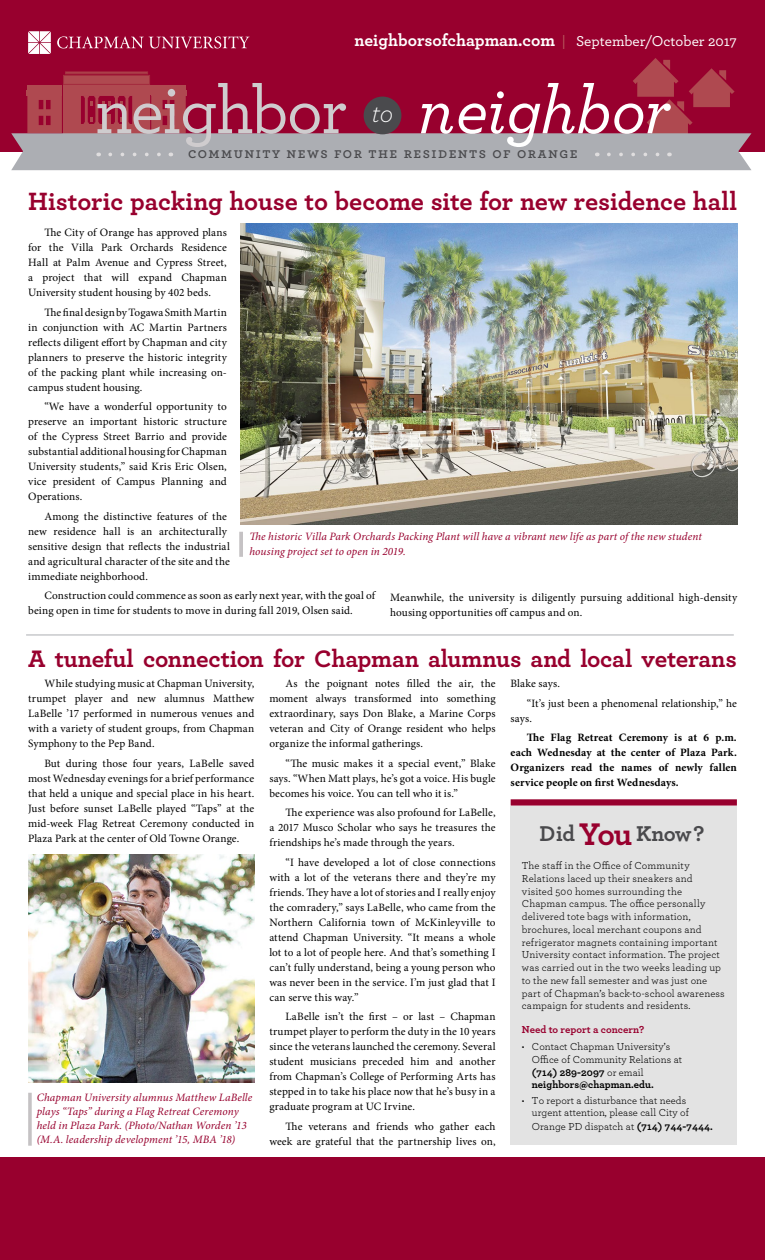
<style>
.page{position:relative;width:765px;height:1260px;background:#fff}
.page>*{position:absolute;margin:0;border:0;box-sizing:border-box;transform-origin:0 0}
.t1{font:500 68.75px "Archer Pro";letter-spacing:-.025em;color:#cfccce}
.t2{font:italic 500 68.75px "Archer Pro";letter-spacing:-.005em;color:#fff}
.t3{font:italic 300 27.5px "Archer Pro";color:#fff}
.t4{font:700 26.25px "Archer Pro";letter-spacing:-.005em;color:#98002e}
.t5{font:700 25px "Archer Pro";letter-spacing:-.01em;color:#98002e}
.t6{font:700 22.5px "Archer Pro";letter-spacing:-.015em;color:#4a4a4d}
.t7{font:700 17.5px "Archer Pro";color:#fff}
.t8{font:600 15px "Archer Pro";letter-spacing:.1em;color:#4a4a4d}
.t9{font:11.25px/15px "Minion Pro";letter-spacing:.005em;color:#000;text-align:justify}
.t10{font:italic 11.25px/14.1px "Minion Pro";letter-spacing:.01em;color:#98002e}
.t11{font:700 11.25px/15px "Minion Pro";letter-spacing:.01em;color:#000;text-align:justify}
.t12{font:10.62px/12.8px "Archer Pro";letter-spacing:.01em;color:#000}
.t13{font:700 10.62px "Archer Pro";color:#98002e}
.s1{font-weight:500;font-size:15px;color:#b95d60}
.s2{font-weight:500;font-size:15px}
.s3{font-size:32.88px;color:#98002e}
.s4{font-weight:700}
</style>
<div class="page">
<div style="left:0;top:0;width:765px;height:152px;background:#98002e"></div>
<div style="left:0;top:1158px;width:765px;height:102px;background:#98002e"></div>
<svg style="left:11px;top:31px;width:741px;height:139px"></svg>
<div style="left:364px;top:97px;width:37px;height:37px;background:#4a4a4d;border-radius:50%"></div>
<hr style="left:26px;top:635px;width:708px;height:1px;background:#acaeb3">
<img style="left:241px;top:223px;width:496px;height:301px">
<svg style="left:239px;top:532px;width:4px;height:25px"></svg>
<hr style="left:28px;top:1093px;width:4px;height:53px;background:#cfcdce">
<img style="left:28px;top:854px;width:227px;height:229px">
<div style="left:511px;top:806px;width:226px;height:338px;background:#e3e3e3"></div>
<div style="left:511px;top:799px;width:226px;height:7px;background:#98002e"></div>
<h3 class="t7" style="left:355px;top:27px;width:384px">neighborsofchapman.com <span class="s1">|</span> <span class="s2">September/October 2017</span></h3>
<h1 class="t1" style="left:95px;top:61px;width:254px">neighbor</h1>
<h2 class="t3" style="left:372px;top:94px;width:23px">to</h2>
<h1 class="t2" style="left:418px;top:60px;width:254px">neighbor</h1>
<h3 class="t8" style="left:188px;top:141px;width:391px">community news for the residents of orange</h3>
<h3 class="t4" style="left:28px;top:181px;width:711px">Historic packing house to become site for new residence hall</h3>
<p class="t9" style="left:28px;top:225px;width:200px;text-indent:16px">The City of Orange has approved plans for the Villa Park Orchards Residence Hall at Palm Avenue and Cypress Street, a project that will expand Chapman University student housing by 402 beds.</p>
<p class="t9" style="left:28px;top:305px;width:200px;text-indent:16px">The final design by Togawa Smith Martin in conjunction with AC Martin Partners reflects diligent effort by Chapman and city planners to preserve the historic integrity of the packing plant while increasing on&shy;campus student housing.</p>
<p class="t9" style="left:28px;top:399px;width:200px;text-indent:16px">“We have a wonderful opportunity to preserve an important historic structure of the Cypress Street Barrio and provide substantial additional housing for Chapman University students,” said Kris Eric Olsen, vice president of Campus Planning and Operations.</p>
<p class="t9" style="left:28px;top:509px;width:203px;text-align:left;text-indent:16px">Among the distinctive features of the new residence hall is an architecturally sensitive design that reflects the industrial and agricultural character of the site and the immediate neighborhood.</p>
<p class="t9" style="left:28px;top:588px;width:348px;text-indent:16px">Construction could commence as soon as early next year, with the goal of being open in time for students to move in during fall 2019, Olsen said.</p>
<p class="t9" style="left:390px;top:590px;width:349px">Meanwhile, the university is diligently pursuing additional high-density housing opportunities off campus and on.</p>
<p class="t10" style="left:249px;top:529px;width:454px;line-height:15px">The historic Villa Park Orchards Packing Plant will have a vibrant new life as part of the new student housing project set to open in 2019.</p>
<h3 class="t5" style="left:28px;top:639px;width:710px">A tuneful connection for Chapman alumnus and local veterans</h3>
<p class="t9" style="left:28px;top:676px;width:228px;text-indent:16px">While studying music at Chapman University, trumpet player and new alumnus Matthew LaBelle ’17 performed in numerous venues and with a variety of student groups, from Chapman Symphony to the Pep Band.</p>
<p class="t9" style="left:28px;top:756px;width:228px;text-indent:16px">But during those four years, LaBelle saved most Wednesday evenings for a brief performance that held a unique and special place in his heart.<br>Just before sunset LaBelle played “Taps” at the mid-week Flag Retreat Ceremony conducted in Plaza Park at the center of Old Towne Orange.</p>
<p class="t9" style="left:527px;top:674px;width:211px;line-height:19.5px;text-indent:-16px">Blake says.<br>“It’s just been a phenomenal relationship,” he</p>
<p class="t9" style="left:511px;top:711px;width:23px">says.</p>
<p class="t11" style="left:511px;top:730px;width:228px;text-indent:16px">The Flag Retreat Ceremony is at 6 p.m. each Wednesday at the center of Plaza Park.<br>Organizers read the names of newly fallen service people on first Wednesdays.</p>
<p class="t9" style="left:269px;top:676px;width:228px;text-indent:16px">As the poignant notes filled the air, the moment always transformed into something extraordinary, says Don Blake, a Marine Corps veteran and City of Orange resident who helps organize the informal gatherings.</p>
<p class="t9" style="left:269px;top:756px;width:228px;text-indent:16px">“The music makes it a special event,” Blake says. “When Matt plays, he’s got a voice. His bugle becomes his voice. You can tell who it is.”</p>
<p class="t9" style="left:269px;top:805px;width:228px;text-indent:16px">The experience was also profound for LaBelle, a 2017 Musco Scholar who says he treasures the friendships he’s made through the years.</p>
<p class="t9" style="left:269px;top:855px;width:228px;text-indent:16px">“I have developed a lot of close connections with a lot of the veterans there and they’re my friends. They have a lot of stories and I really enjoy the comradery,” says LaBelle, who came from the Northern California town of McKinleyville to attend Chapman University. “It means a whole lot to a lot of people here. And that’s something I can’t fully understand, being a young person who was never been in the service. I’m just glad that I can serve this way.”</p>
<p class="t9" style="left:269px;top:1009px;width:228px;text-indent:16px">LaBelle isn’t the first – or last – Chapman trumpet player to perform the duty in the 10 years since the veterans launched the ceremony. Several student musicians preceded him and another from Chapman’s College of Performing Arts has stepped in to take his place now that he’s busy in a graduate program at UC Irvine.</p>
<p class="t9" style="left:269px;top:1119px;width:228px;text-align:right">The veterans and friends who gather each week are grateful that the partnership lives on,</p>
<h3 class="t6" style="left:540px;top:816px;width:166px">Did <span class="s3">You</span> Know?</h3>
<p class="t12" style="left:522px;top:859px;width:204px">The staff in the Office of Community Relations laced up their sneakers and visited 500 homes surrounding the Chapman campus. The office personally delivered tote bags with information, brochures, local merchant coupons and refrigerator magnets containing important University contact information. The project was carried out in the two weeks leading up to the new fall semester and was just one part of Chapman’s back-to-school awareness campaign for students and residents.</p>
<p class="t13" style="left:522px;top:1021px;width:124px">Need to report a concern?</p>
<p class="t12" style="left:532px;top:1040px;width:152px;text-indent:-10px">• Contact Chapman University’s<br>Office of Community Relations at <span class="s4">(714) 289-2097</span> or email <span class="s4">neighbors@chapman.edu.</span></p>
<p class="t12" style="left:532px;top:1093px;width:183px;line-height:13.1px;text-indent:-10px">• To report a disturbance that needs urgent attention, please call City of<br>Orange PD dispatch at <span class="s4">(714) 744-7444.</span></p>
<p class="t10" style="left:37px;top:1090px;width:217px">Chapman University alumnus Matthew LaBelle plays “Taps” during a Flag Retreat Ceremony held in Plaza Park. (Photo/Nathan Worden ’13 (M.A. leadership development ’15, MBA ’18)</p>
</div>
